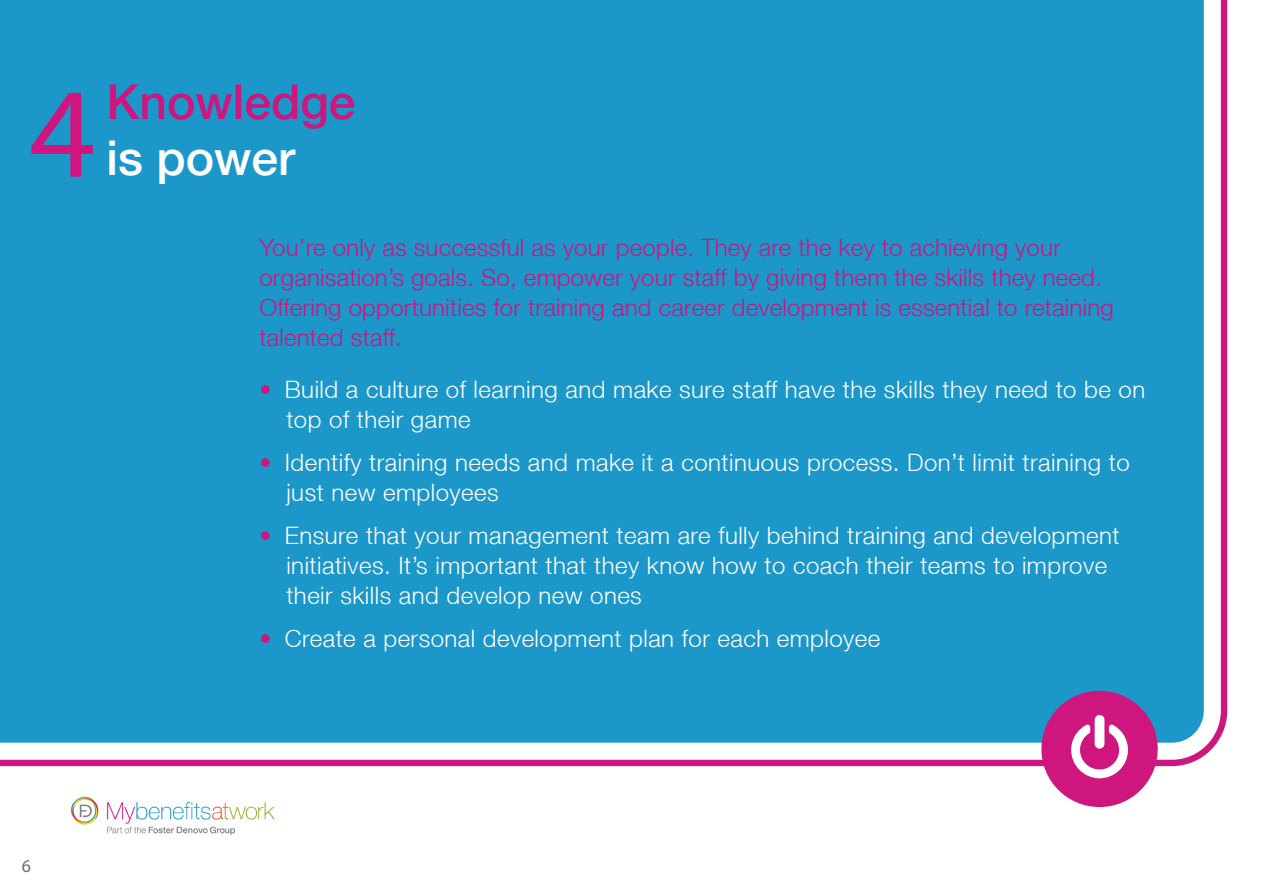
<style>
.page{position:relative;width:1263px;height:893px;background:#fff}
.page>*{position:absolute;margin:0;border:0;box-sizing:border-box;transform-origin:0 0}
.t1{font:129px "Myriad Pro";color:#cf157e}
.t2{font:500 48px/55.5px "Helvetica Neue LT";color:#cf157e}
.t3{font:300 24px/30px "Helvetica Neue LT";letter-spacing:.02em;color:#fff}
.t4{font:300 24px/30px "Helvetica Neue LT";letter-spacing:.01em;color:#cf157e}
.t5{font:18px "Myriad Pro";color:#6c6d70}
.s1{color:#fff}
.s2{color:#cf157e}
</style>
<div class="page">
<div style="left:0;top:0;width:1228px;height:767px;background:#1c97ca"></div>
<div style="left:1041px;top:691px;width:117px;height:116px;background:#cf157e;border-radius:50%"></div>
<svg style="left:1071px;top:724px;width:57px;height:55px"></svg>
<div style="left:1095px;top:715px;width:9px;height:34px;background:#fff;border-radius:5px"></div>
<img style="left:70px;top:796px;width:205px;height:39px">
<p class="t1" style="left:29px;top:54px;width:68px">4</p>
<p class="t2" style="left:107px;top:74px;width:250px">Knowledge <span class="s1">is power</span></p>
<p class="t4" style="left:259px;top:232px;width:856px">You’re only as successful as your people. They are the key to achieving your organisation’s goals. So, empower your staff by giving them the skills they need.<br>Offering opportunities for training and career development is essential to retaining talented staff.</p>
<p class="t3" style="left:286px;top:374px;width:860px;text-indent:-27px"><span class="s2">•</span> Build a culture of learning and make sure staff have the skills they need to be on top of their game</p>
<p class="t3" style="left:286px;top:447px;width:845px;text-indent:-27px"><span class="s2">•</span> Identify training needs and make it a continuous process. Don’t limit training to just new employees</p>
<p class="t3" style="left:286px;top:520px;width:835px;text-indent:-27px"><span class="s2">•</span> Ensure that your management team are fully behind training and development initiatives. It’s important that they know how to coach their teams to improve their skills and develop new ones</p>
<p class="t3" style="left:259px;top:622px;width:622px"><span class="s2">•</span> Create a personal development plan for each employee</p>
<p class="t5" style="left:22px;top:855px;width:11px">6</p>
</div>
